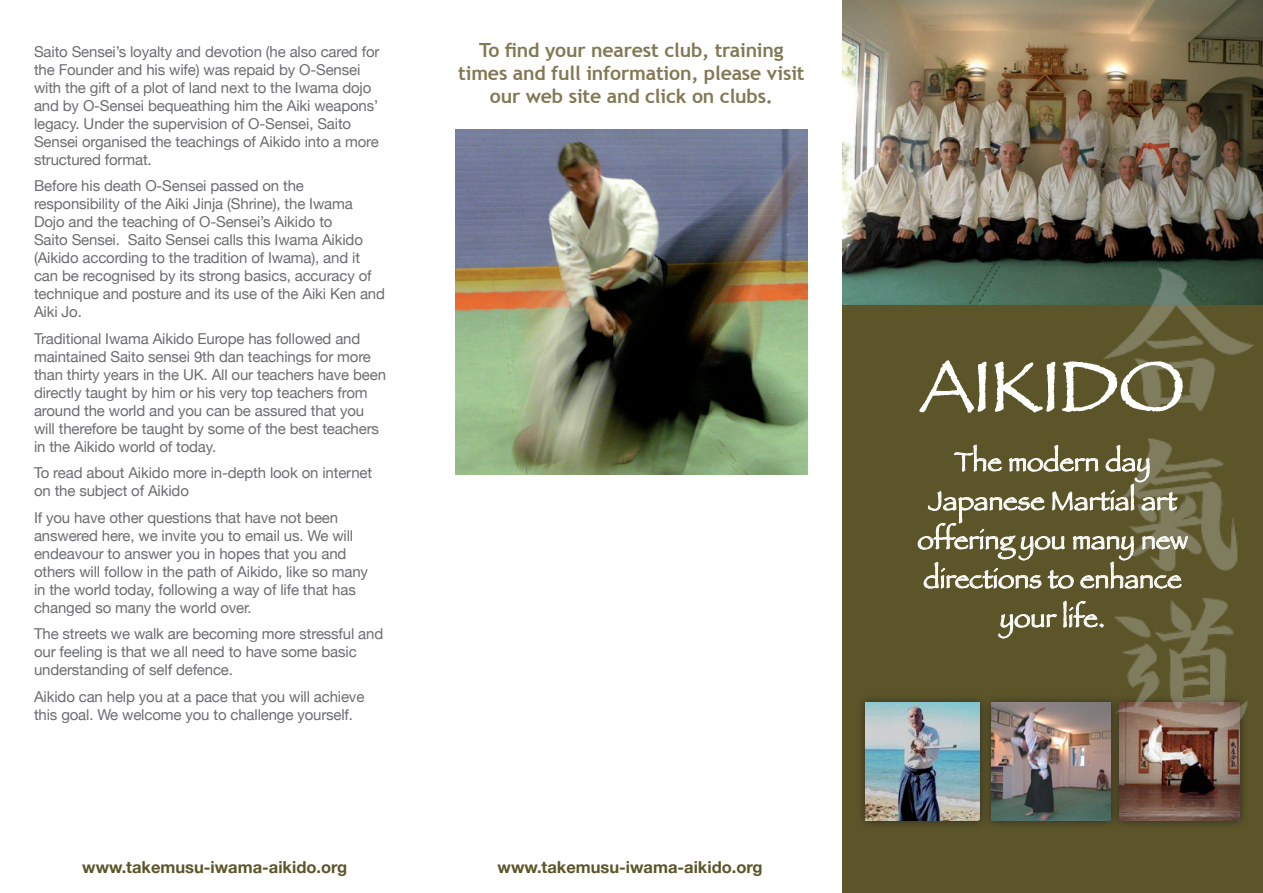
<style>
.page{position:relative;width:1263px;height:893px;background:#fff}
.page>*{position:absolute;margin:0;border:0;box-sizing:border-box;transform-origin:0 0}
.t1{font:72px "Papyrus";color:#fff}
.t2{font:27px/39px "Papyrus";color:#fff;text-align:center}
.t3{font:700 19.5px/23.2px "Trebuchet MS";letter-spacing:-.01em;color:#827854;text-align:center}
.t4{font:700 16.5px "Helvetica Neue";color:#5c5529}
.t5{font:15px/18px "Helvetica Neue";letter-spacing:-.01em;color:#6c6d70}
</style>
<div class="page">
<img style="left:842px;top:0;width:421px;height:302px">
<div style="left:842px;top:306px;width:421px;height:587px;background:#5c5529"></div>
<div style="left:982px;top:693px;width:137px;height:136px;background:#544e27"></div>
<img style="left:991px;top:703px;width:119px;height:118px">
<div style="left:1110px;top:693px;width:138px;height:136px;background:#4f4927"></div>
<img style="left:1119px;top:733px;width:120px;height:88px">
<div style="left:856px;top:693px;width:133px;height:136px;background:#534d27"></div>
<img style="left:866px;top:703px;width:114px;height:118px">
<img style="left:1101px;top:264px;width:154px;height:469px">
<svg style="left:919px;top:360px;width:68px;height:53px"></svg>
<svg style="left:994px;top:361px;width:189px;height:70px"></svg>
<svg style="left:917px;top:440px;width:271px;height:208px"></svg>
<img style="left:455px;top:130px;width:353px;height:345px">
<p class="t5" style="left:34px;top:42px;width:347px">Saito Sensei’s loyalty and devotion (he also cared for the Founder and his wife) was repaid by O-Sensei with the gift of a plot of land next to the Iwama dojo and by O-Sensei bequeathing him the Aiki weapons’ legacy. Under the supervision of O-Sensei, Saito Sensei organised the teachings of Aikido into a more structured format.</p>
<p class="t5" style="left:34px;top:177px;width:352px">Before his death O-Sensei passed on the responsibility of the Aiki Jinja (Shrine), the Iwama Dojo and the teaching of O-Sensei’s Aikido to<br>Saito Sensei. Saito Sensei calls this Iwama Aikido (Aikido according to the tradition of Iwama), and it can be recognised by its strong basics, accuracy of technique and posture and its use of the Aiki Ken and Aiki Jo.</p>
<p class="t5" style="left:34px;top:329px;width:353px">Traditional Iwama Aikido Europe has followed and maintained Saito sensei 9th dan teachings for more than thirty years in the UK. All our teachers have been directly taught by him or his very top teachers from around the world and you can be assured that you will therefore be taught by some of the best teachers in the Aikido world of today.</p>
<p class="t5" style="left:34px;top:464px;width:340px">To read about Aikido more in-depth look on internet on the subject of Aikido</p>
<p class="t5" style="left:34px;top:508px;width:336px">If you have other questions that have not been answered here, we invite you to email us. We will endeavour to answer you in hopes that you and others will follow in the path of Aikido, like so many in the world today, following a way of life that has changed so many the world over.</p>
<p class="t5" style="left:34px;top:625px;width:351px">The streets we walk are becoming more stressful and our feeling is that we all need to have some basic understanding of self defence.</p>
<p class="t5" style="left:34px;top:687px;width:332px">Aikido can help you at a pace that you will achieve this goal. We welcome you to challenge yourself.</p>
<h3 class="t3" style="left:458px;top:38px;width:348px">To find your nearest club, training times and full information, please visit our web site and click on clubs.</h3>
<p class="t4" style="left:82px;top:857px;width:266px">www.takemusu-iwama-aikido.org</p>
<p class="t4" style="left:498px;top:857px;width:266px">www.takemusu-iwama-aikido.org</p>
<h1 class="t1" style="left:920px;top:343px;width:265px">AIKIDO</h1>
<h2 class="t2" style="left:917px;top:442px;width:272px">The modern day<br>Japanese Martial art offering you many new directions to enhance your life.</h2>
</div>
